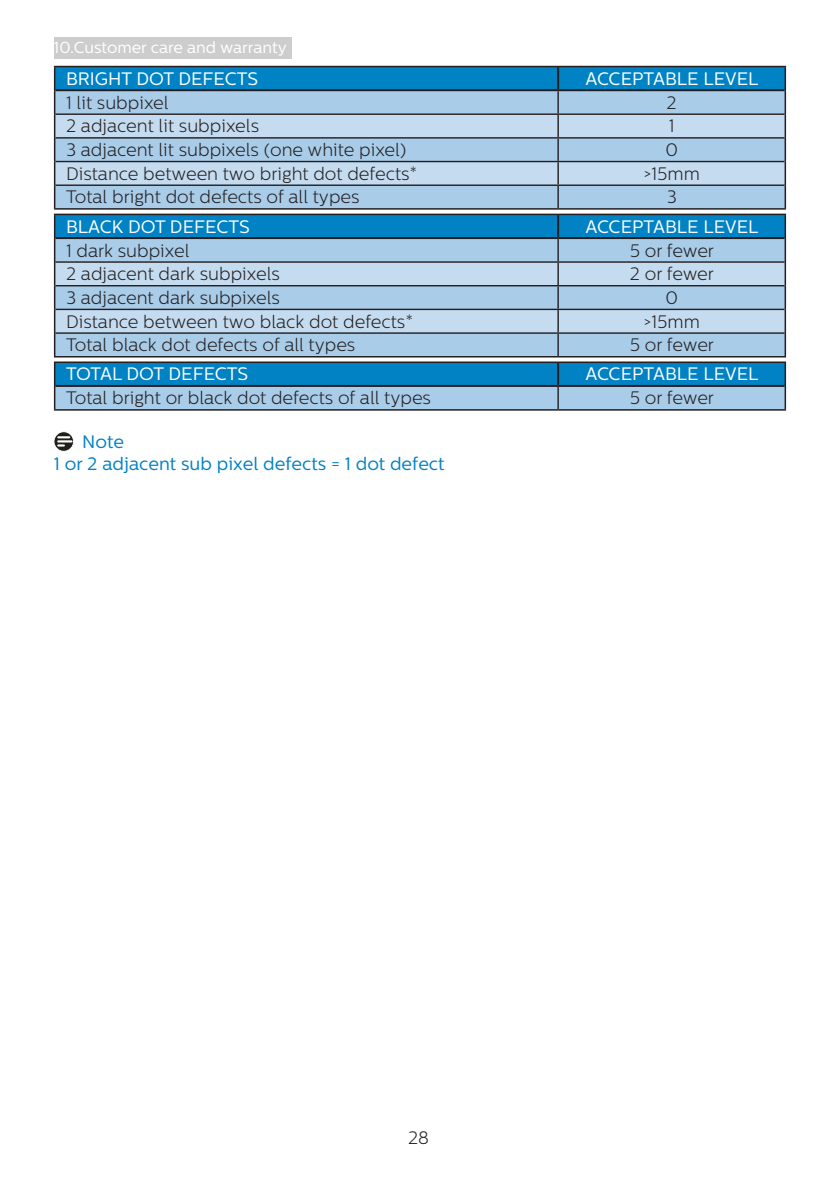
<style>
.page{position:relative;width:840px;height:1191px;background:#fff}
.page>*{position:absolute;margin:0;border:0;box-sizing:border-box;transform-origin:0 0}
.t1{font:300 18px "Centrale Sans";color:#231f20}
.t2{font:18px "Centrale Sans";color:#fff}
.Note_body{font:18px "Centrale Sans";color:#0082c5}
.Heading_4_blue{font:18px "Centrale Sans";color:#0082c5}
.t3{font:16px "Centrale Sans";color:#fff}
</style>
<div class="page">
<div style="left:54px;top:37px;width:237px;height:22px;background:#cdcdcd"></div>
<hr style="left:54px;top:208px;width:504px;height:2px;background:#231f20">
<hr style="left:558px;top:208px;width:227px;height:2px;background:#231f20">
<hr style="left:54px;top:66px;width:504px;height:1px;background:#231f20">
<hr style="left:558px;top:66px;width:227px;height:1px;background:#231f20">
<svg style="left:54px;top:67px;width:731px;height:141px;background:#8fbbd9"></svg>
<hr style="left:557px;top:67px;width:2px;height:22px;background:#231f20">
<hr style="left:54px;top:356px;width:504px;height:1px;background:#231f20">
<hr style="left:558px;top:356px;width:227px;height:1px;background:#231f20">
<svg style="left:54px;top:214px;width:731px;height:142px;background:#8ebad8"></svg>
<hr style="left:557px;top:215px;width:2px;height:22px;background:#231f20">
<hr style="left:54px;top:409px;width:504px;height:2px;background:#231f20">
<hr style="left:558px;top:409px;width:227px;height:2px;background:#231f20">
<hr style="left:54px;top:361px;width:504px;height:2px;background:#231f20">
<hr style="left:558px;top:361px;width:227px;height:2px;background:#231f20">
<svg style="left:54px;top:362px;width:731px;height:48px;background:#509bc7"></svg>
<hr style="left:557px;top:363px;width:2px;height:22px;background:#231f20">
<svg style="left:54px;top:432px;width:20px;height:19px"></svg>
<div style="left:54px;top:432px;width:20px;height:19px;border:1px solid #fff;border-radius:50%"></div>
<svg style="left:58px;top:436px;width:13px;height:10px"></svg>
<p class="t3" style="left:54px;top:38px;width:234px">10.Customer care and warranty</p>
<p class="t2" style="left:66px;top:68px;width:193px">BRIGHT DOT DEFECTS</p>
<p class="t2" style="left:585px;top:68px;width:174px">ACCEPTABLE LEVEL</p>
<p class="t1" style="left:66px;top:92px;width:104px">1 lit subpixel</p>
<p class="t1" style="left:666px;top:92px;width:12px">2</p>
<p class="t1" style="left:66px;top:116px;width:194px">2 adjacent lit subpixels</p>
<p class="t1" style="left:668px;top:116px;width:7px">1</p>
<p class="t1" style="left:66px;top:139px;width:341px">3 adjacent lit subpixels (one white pixel)</p>
<p class="t1" style="left:665px;top:139px;width:14px">0</p>
<p class="t1" style="left:66px;top:163px;width:352px">Distance between two bright dot defects*</p>
<p class="t1" style="left:643px;top:163px;width:58px">&gt;15mm</p>
<p class="t1" style="left:66px;top:187px;width:295px">Total bright dot defects of all types</p>
<p class="t1" style="left:666px;top:187px;width:12px">3</p>
<p class="t2" style="left:66px;top:216px;width:185px">BLACK DOT DEFECTS</p>
<p class="t2" style="left:585px;top:216px;width:174px">ACCEPTABLE LEVEL</p>
<p class="t1" style="left:66px;top:240px;width:125px">1 dark subpixel</p>
<p class="t1" style="left:629px;top:240px;width:86px">5 or fewer</p>
<p class="t1" style="left:66px;top:264px;width:215px">2 adjacent dark subpixels</p>
<p class="t1" style="left:629px;top:264px;width:86px">2 or fewer</p>
<p class="t1" style="left:66px;top:287px;width:215px">3 adjacent dark subpixels</p>
<p class="t1" style="left:665px;top:287px;width:14px">0</p>
<p class="t1" style="left:66px;top:311px;width:348px">Distance between two black dot defects*</p>
<p class="t1" style="left:643px;top:311px;width:58px">&gt;15mm</p>
<p class="t1" style="left:66px;top:335px;width:291px">Total black dot defects of all types</p>
<p class="t1" style="left:629px;top:335px;width:86px">5 or fewer</p>
<p class="t2" style="left:66px;top:364px;width:184px">TOTAL DOT DEFECTS</p>
<p class="t2" style="left:585px;top:364px;width:174px">ACCEPTABLE LEVEL</p>
<p class="t1" style="left:66px;top:388px;width:366px">Total bright or black dot defects of all types</p>
<p class="t1" style="left:629px;top:388px;width:86px">5 or fewer</p>
<p class="Heading_4_blue" style="left:82px;top:431px;width:43px">Note</p>
<p class="Note_body" style="left:54px;top:453px;width:392px">1 or 2 adjacent sub pixel defects = 1 dot defect</p>
<p class="t1" style="left:408px;top:1127px;width:23px">28</p>
</div>
